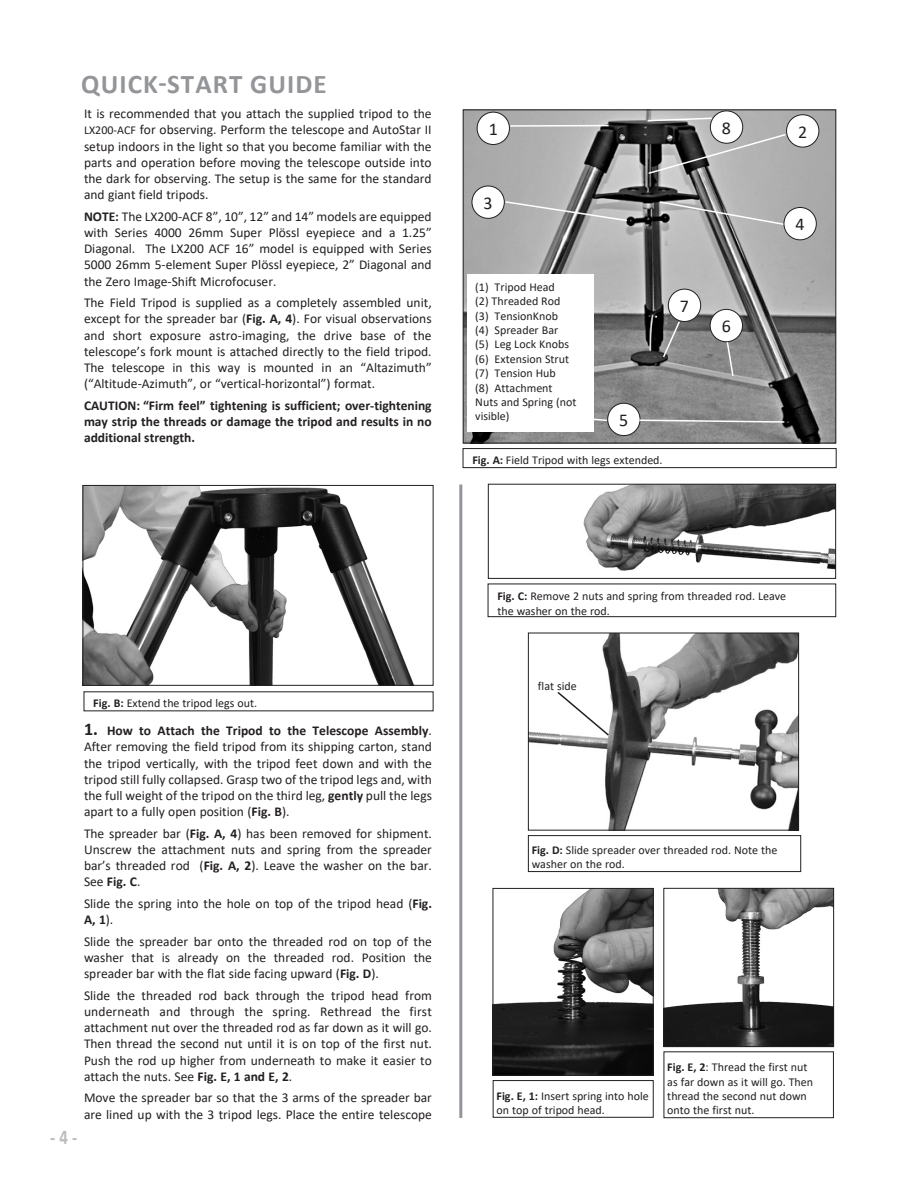
<style>
.page{position:relative;width:918px;height:1188px;background:#fff}
.page>*{position:absolute;margin:0;border:0;box-sizing:border-box;transform-origin:0 0}
.e-bold_18{font:700 27px "Calibri";letter-spacing:.04em;color:#939598}
.t1{font:700 21px "Calibri";color:#bcbdc0;scale:.8 1}
.t2{font:18px "Calibri";color:#231f20}
.e-normal_just{font:13.5px/16.2px "Calibri";color:#231f20;text-align:justify}
._10_Medium{font:13.5px/16.2px "Calibri";color:#231f20;text-align:justify}
.t3{font:700 13.5px/16.2px "Calibri";color:#231f20;text-align:justify}
.t4{font:12px/14.4px "Calibri";color:#231f20}
.s1{font-size:12px}
.s2{font-weight:700}
.s3{font-weight:700;font-size:18px}
</style>
<div class="page">
<img style="left:465px;top:112px;width:369px;height:329px">
<div style="left:463px;top:110px;width:373px;height:333px;border:1px solid #231f20"></div>
<div style="left:463px;top:448px;width:374px;height:20px;border:1px solid #231f20"></div>
<div style="left:668px;top:289px;width:33px;height:32px;background:#fff;border-radius:50%"></div>
<div style="left:668px;top:289px;width:33px;height:33px;border:1px solid #231f20;border-radius:50%"></div>
<div style="left:710px;top:111px;width:33px;height:32px;background:#fff;border-radius:50%"></div>
<div style="left:710px;top:111px;width:33px;height:33px;border:1px solid #231f20;border-radius:50%"></div>
<svg style="left:658px;top:200px;width:129px;height:26px;background:#a8a8a8"></svg>
<svg style="left:647px;top:117px;width:66px;height:5px"></svg>
<div style="left:710px;top:309px;width:33px;height:33px;background:#fff;border-radius:50%"></div>
<div style="left:710px;top:309px;width:33px;height:33px;border:1px solid #231f20;border-radius:50%"></div>
<div style="left:608px;top:403px;width:32px;height:33px;background:#fff;border-radius:50%"></div>
<div style="left:607px;top:403px;width:33px;height:33px;border:1px solid #231f20;border-radius:50%"></div>
<svg style="left:594px;top:411px;width:14px;height:11px"></svg>
<svg style="left:638px;top:419px;width:148px;height:4px"></svg>
<div style="left:787px;top:115px;width:32px;height:32px;background:#fff;border-radius:50%"></div>
<div style="left:786px;top:114px;width:33px;height:33px;border:1px solid #231f20;border-radius:50%"></div>
<hr style="left:510px;top:125px;width:99px;height:2px;background:#fff">
<div style="left:477px;top:112px;width:32px;height:32px;background:#fff;border-radius:50%"></div>
<div style="left:477px;top:112px;width:33px;height:33px;border:1px solid #231f20;border-radius:50%"></div>
<svg style="left:504px;top:200px;width:125px;height:22px;background:#aaa"></svg>
<svg style="left:726px;top:341px;width:9px;height:37px"></svg>
<svg style="left:662px;top:320px;width:19px;height:39px"></svg>
<div style="left:784px;top:207px;width:32px;height:33px;background:#fff;border-radius:50%"></div>
<div style="left:784px;top:207px;width:33px;height:33px;border:1px solid #231f20;border-radius:50%"></div>
<svg style="left:647px;top:133px;width:140px;height:42px;background:#919191"></svg>
<div style="left:472px;top:186px;width:32px;height:32px;background:#fff;border-radius:50%"></div>
<div style="left:472px;top:186px;width:33px;height:33px;border:1px solid #231f20;border-radius:50%"></div>
<div style="left:468px;top:274px;width:126px;height:158px;background:#fff"></div>
<hr style="left:459px;top:485px;width:3px;height:633px;background:#939598">
<img style="left:583px;top:486px;width:251px;height:85px">
<div style="left:488px;top:484px;width:348px;height:95px;border:1px solid #231f20"></div>
<div style="left:488px;top:584px;width:348px;height:33px;border:1px solid #231f20"></div>
<img style="left:85px;top:487px;width:329px;height:197px">
<div style="left:83px;top:485px;width:351px;height:201px;border:1px solid #231f20"></div>
<img style="left:530px;top:635px;width:267px;height:194px">
<div style="left:528px;top:633px;width:271px;height:198px;border:1px solid #231f20"></div>
<div style="left:528px;top:835px;width:273px;height:37px;border:1px solid #231f20"></div>
<svg style="left:556px;top:690px;width:54px;height:47px"></svg>
<img style="left:495px;top:890px;width:157px;height:184px">
<div style="left:493px;top:888px;width:161px;height:188px;border:1px solid #231f20"></div>
<img style="left:665px;top:890px;width:167px;height:155px">
<div style="left:663px;top:888px;width:171px;height:159px;border:1px solid #231f20"></div>
<div style="left:493px;top:1080px;width:161px;height:38px;border:1px solid #231f20"></div>
<div style="left:664px;top:1051px;width:170px;height:67px;border:1px solid #231f20"></div>
<p class="e-bold_18" style="left:81px;top:65px;width:247px">QUICK-START GUIDE</p>
<p class="e-normal_just" style="left:84px;top:105px;width:349px">It is recommended that you attach the supplied tripod to the <span class="s1">LX200-ACF</span> for observing. Perform the telescope and AutoStar II setup indoors in the light so that you become familiar with the parts and operation before moving the telescope outside into the dark for observing. The setup is the same for the standard and giant field tripods.</p>
<p class="e-normal_just" style="left:84px;top:208px;width:349px"><span class="s2">NOTE:</span> The LX200-ACF 8”, 10”, 12” and 14” models are equipped with Series 4000 26mm Super Plössl eyepiece and a 1.25” Diagonal. The LX200 ACF 16” model is equipped with Series 5000 26mm 5-element Super Plössl eyepiece, 2” Diagonal and the Zero Image-Shift Microfocuser.</p>
<p class="e-normal_just" style="left:84px;top:294px;width:349px">The Field Tripod is supplied as a completely assembled unit, except for the spreader bar (<span class="s2">Fig. A, 4</span>). For visual observations and short exposure astro-imaging, the drive base of the telescope’s fork mount is attached directly to the field tripod.<br>The telescope in this way is mounted in an “Altazimuth” (“Altitude-Azimuth”, or “vertical-horizontal”) format.</p>
<p class="t3" style="left:84px;top:397px;width:349px">CAUTION: “Firm feel” tightening is sufficient; over-tightening may strip the threads or damage the tripod and results in no additional strength.</p>
<p class="t2" style="left:722px;top:115px;width:11px">8</p>
<p class="t2" style="left:489px;top:117px;width:11px">1</p>
<p class="t2" style="left:798px;top:119px;width:11px">2</p>
<p class="t2" style="left:484px;top:190px;width:11px">3</p>
<p class="t4" style="left:475px;top:279px;width:81px">(1) Tripod Head</p>
<p class="t4" style="left:475px;top:294px;width:87px">(2) Threaded Rod</p>
<p class="t4" style="left:475px;top:308px;width:84px">(3) TensionKnob</p>
<p class="t4" style="left:475px;top:323px;width:84px">(4) Spreader Bar</p>
<p class="t4" style="left:475px;top:337px;width:95px">(5) Leg Lock Knobs</p>
<p class="t4" style="left:475px;top:351px;width:95px">(6) Extension Strut</p>
<p class="t4" style="left:475px;top:366px;width:82px">(7) Tension Hub</p>
<p class="t4" style="left:475px;top:380px;width:103px">(8) Attachment<br>Nuts and Spring (not visible)</p>
<p class="t2" style="left:619px;top:408px;width:11px">5</p>
<p class="t4" style="left:472px;top:453px;width:192px"><span class="s2">Fig. A:</span> Field Tripod with legs extended.</p>
<p class="t2" style="left:680px;top:294px;width:11px">7</p>
<p class="t2" style="left:722px;top:314px;width:11px">6</p>
<p class="t2" style="left:796px;top:212px;width:11px">4</p>
<p class="t4" style="left:93px;top:696px;width:165px"><span class="s2">Fig. B:</span> Extend the tripod legs out.</p>
<p class="e-normal_just" style="left:84px;top:722px;width:350px"><span class="s3">1.</span> <span class="s2">How to Attach the Tripod to the Telescope Assembly</span>.<br>After removing the field tripod from its shipping carton, stand the tripod vertically, with the tripod feet down and with the tripod still fully collapsed. Grasp two of the tripod legs and, with the full weight of the tripod on the third leg, <span class="s2">gently</span> pull the legs apart to a fully open position (<span class="s2">Fig. B</span>).</p>
<p class="e-normal_just" style="left:84px;top:825px;width:349px">The spreader bar (<span class="s2">Fig. A, 4</span>) has been removed for shipment.<br>Unscrew the attachment nuts and spring from the spreader bar’s threaded rod (<span class="s2">Fig. A, 2</span>). Leave the washer on the bar.<br>See <span class="s2">Fig. C</span>.</p>
<p class="e-normal_just" style="left:84px;top:895px;width:350px">Slide the spring into the hole on top of the tripod head (<span class="s2">Fig.<br>A, 1</span>).</p>
<p class="_10_Medium" style="left:84px;top:933px;width:350px">Slide the spreader bar onto the threaded rod on top of the washer that is already on the threaded rod. Position the spreader bar with the flat side facing upward (<span class="s2">Fig. D</span>).</p>
<p class="_10_Medium" style="left:84px;top:987px;width:349px">Slide the threaded rod back through the tripod head from underneath and through the spring. Rethread the first attachment nut over the threaded rod as far down as it will go.<br>Then thread the second nut until it is on top of the first nut.<br>Push the rod up higher from underneath to make it easier to attach the nuts. See <span class="s2">Fig. E, 1 and E, 2</span>.</p>
<p class="_10_Medium" style="left:84px;top:1089px;width:350px">Move the spreader bar so that the 3 arms of the spreader bar are lined up with the 3 tripod legs. Place the entire telescope</p>
<p class="t1" style="left:50px;top:1122px;width:35px">- 4 -</p>
<p class="t4" style="left:497px;top:589px;width:290px"><span class="s2">Fig. C:</span> Remove 2 nuts and spring from threaded rod. Leave</p>
<p class="t4" style="left:497px;top:603px;width:114px">the washer on the rod.</p>
<p class="t4" style="left:538px;top:679px;width:40px">flat side</p>
<p class="t4" style="left:532px;top:842px;width:247px"><span class="s2">Fig. D:</span> Slide spreader over threaded rod. Note the washer on the rod.</p>
<p class="t4" style="left:497px;top:1088px;width:154px"><span class="s2">Fig. E, 1:</span> Insert spring into hole on top of tripod head.</p>
<p class="t4" style="left:667px;top:1060px;width:147px"><span class="s2">Fig. E, 2</span>: Thread the first nut as far down as it will go. Then thread the second nut down onto the first nut.</p>
</div>
